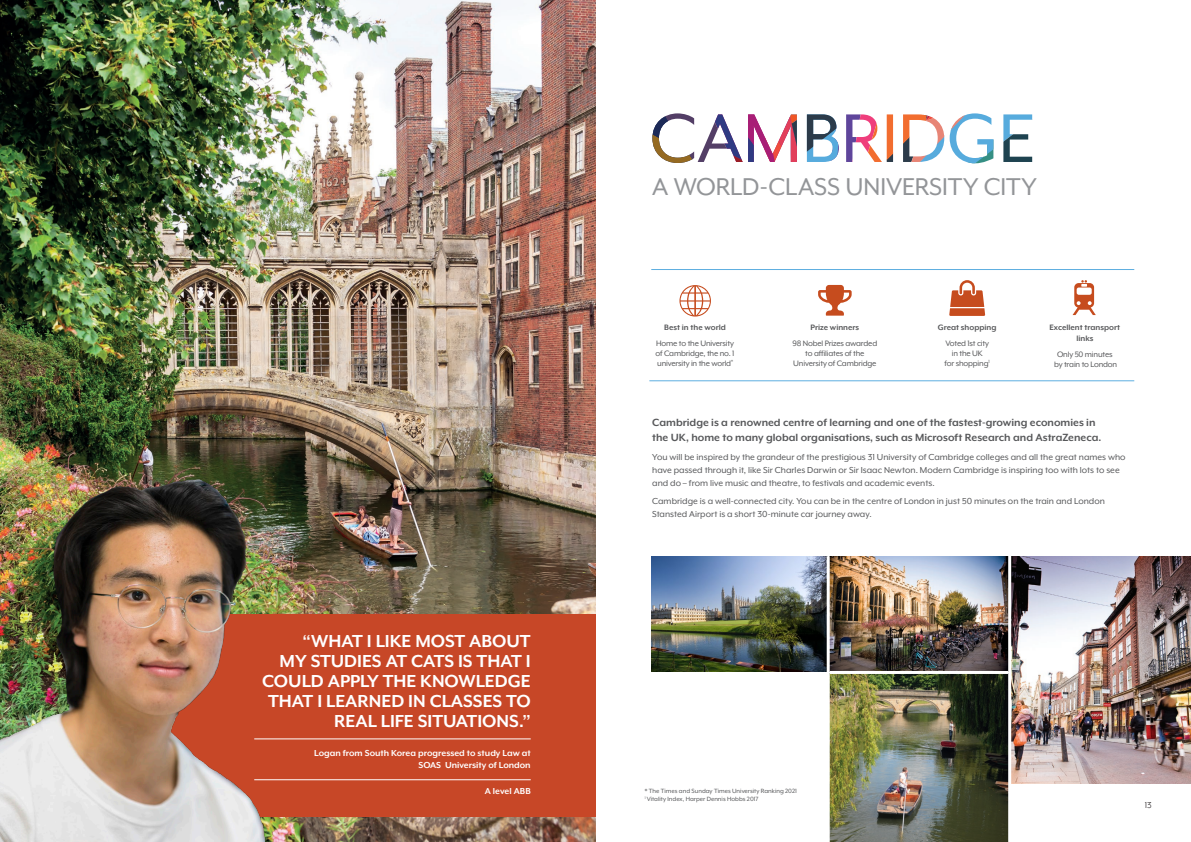
<style>
.page{position:relative;width:1191px;height:842px;background:#fff}
.page>*{position:absolute;margin:0;border:0;box-sizing:border-box;transform-origin:0 0}
._06a_Title_Sub_head{font:28px "Mr Eaves XL Mod OT";letter-spacing:.09em;color:#939598}
._03a_Testimonial{font:700 20px/20px "Mr Eaves XL Mod OT";color:#fff;text-align:right}
._02b_Lead_line_Bold{font:700 12px/15px "Mr Eaves XL Mod OT";color:#57585a}
._04_Body_Copy{font:10px/13px "Mr Eaves XL Mod OT";color:#57585a}
._03b_Testimonial{font:700 10px/12px "Mr Eaves XL Mod OT";color:#fff;text-align:right}
._03c_Testimonial{font:700 10px "Mr Eaves XL Mod OT";letter-spacing:.005em;color:#fff}
.t1{font:10px "Mr Eaves XL Mod OT";color:#231f20}
._01b_Icon_Body{font:9px/10px "Mr Eaves XL Mod OT";letter-spacing:-.02em;color:#57585a;text-align:center}
._01a_Icon_First_Line{font:700 9px/11px "Mr Eaves XL Mod OT";color:#57585a;text-align:center}
._08_Small_Line{font:7px "Mr Eaves XL Mod OT";color:#57585a}
</style>
<div class="page">
<img style="left:0;top:0;width:595px;height:842px">
<img style="left:651px;top:557px;width:175px;height:114px">
<img style="left:830px;top:674px;width:178px;height:168px">
<img style="left:830px;top:557px;width:178px;height:114px">
<img style="left:1011px;top:557px;width:180px;height:226px">
<svg style="left:652px;top:113px;width:380px;height:50px"></svg>
<hr style="left:649px;top:381px;width:485px;height:1px;background:#5daee0">
<hr style="left:651px;top:269px;width:483px;height:1px;background:#5daee0">
<svg style="left:949px;top:280px;width:36px;height:36px"></svg>
<svg style="left:1072px;top:280px;width:23px;height:35px"></svg>
<svg style="left:818px;top:285px;width:33px;height:31px"></svg>
<svg style="left:679px;top:285px;width:32px;height:32px"></svg>
<div style="left:112px;top:614px;width:484px;height:202px;background:#c74727"></div>
<hr style="left:254px;top:739px;width:277px;height:1px;background:#fff">
<hr style="left:254px;top:779px;width:277px;height:1px;background:#fff">
<img style="left:0;top:447px;width:293px;height:395px">
<p class="_03a_Testimonial" style="left:262px;top:631px;width:270px">“WHAT I LIKE MOST ABOUT<br>MY STUDIES AT CATS IS THAT I<br>COULD APPLY THE KNOWLEDGE<br>THAT I LEARNED IN CLASSES TO<br>REAL LIFE SITUATIONS.”</p>
<p class="_03b_Testimonial" style="left:314px;top:747px;width:218px">Logan from South Korea progressed to study Law at<br>SOAS University of London</p>
<p class="_03c_Testimonial" style="left:485px;top:786px;width:47px">A level ABB</p>
<p class="_06a_Title_Sub_head" style="left:652px;top:172px;width:384px">A WORLD-CLASS UNIVERSITY CITY</p>
<p class="_01a_Icon_First_Line" style="left:664px;top:322px;width:63px">Best in the world</p>
<p class="_01b_Icon_Body" style="left:655px;top:338px;width:81px;text-align:justify">Home to the University of Cambridge, the no. 1 university in the world<sup>*</sup></p>
<p class="_01a_Icon_First_Line" style="left:810px;top:322px;width:50px">Prize winners</p>
<p class="_01b_Icon_Body" style="left:792px;top:338px;width:86px">98 Nobel Prizes awarded to affiliates of the<br>University of Cambridge</p>
<p class="_01a_Icon_First_Line" style="left:938px;top:322px;width:60px">Great shopping</p>
<p class="_01b_Icon_Body" style="left:944px;top:338px;width:47px">Voted 1st city in the UK<br>for shopping<sup>1</sup></p>
<p class="_01a_Icon_First_Line" style="left:1049px;top:322px;width:72px">Excellent transport links</p>
<p class="_01b_Icon_Body" style="left:1054px;top:349px;width:65px">Only 50 minutes by train to London</p>
<p class="_02b_Lead_line_Bold" style="left:652px;top:415px;width:451px">Cambridge is a renowned centre of learning and one of the fastest-growing economies in the UK, home to many global organisations, such as Microsoft Research and AstraZeneca.</p>
<p class="_04_Body_Copy" style="left:652px;top:450px;width:475px">You will be inspired by the grandeur of the prestigious 31 University of Cambridge colleges and all the great names who have passed through it, like Sir Charles Darwin or Sir Isaac Newton. Modern Cambridge is inspiring too with lots to see and do – from live music and theatre, to festivals and academic events.</p>
<p class="_04_Body_Copy" style="left:652px;top:495px;width:454px">Cambridge is a well-connected city. You can be in the centre of London in just 50 minutes on the train and London<br>Stansted Airport is a short 30-minute car journey away.</p>
<p class="_08_Small_Line" style="left:645px;top:787px;width:154px">* The Times and Sunday Times University Ranking 2021</p>
<p class="_08_Small_Line" style="left:645px;top:795px;width:115px"><sup>1</sup> Vitality Index, Harper Dennis Hobbs 2017</p>
<p class="t1" style="left:1144px;top:799px;width:8px">13</p>
</div>
